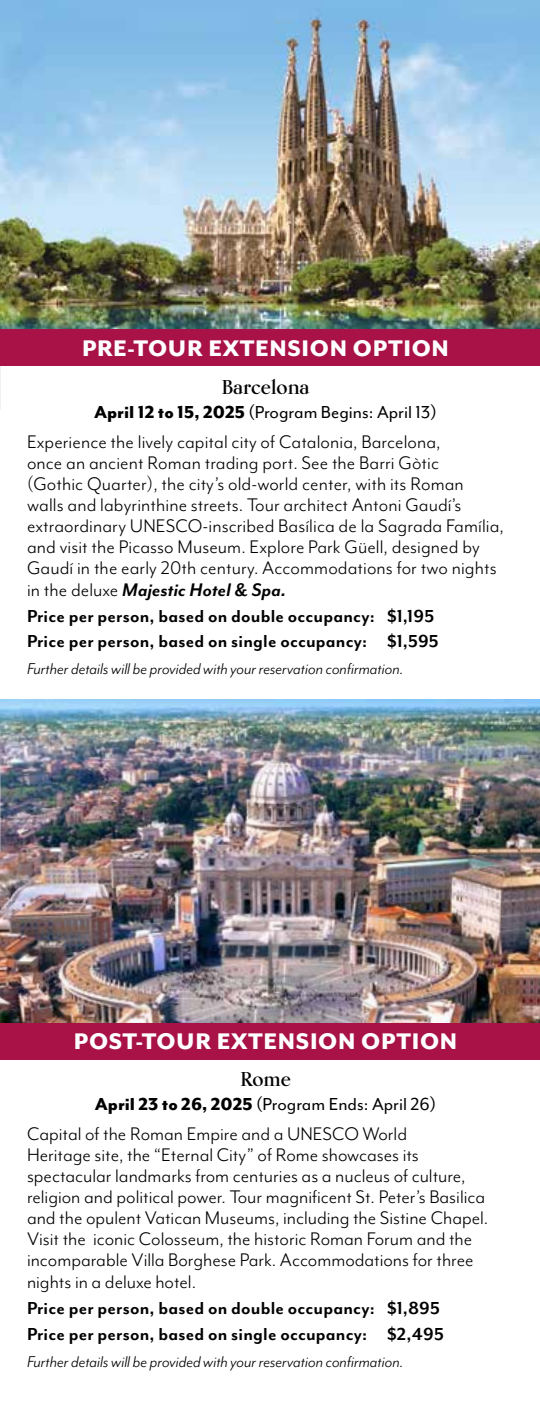
<style>
.page{position:relative;width:540px;height:1404px;background:#fff}
.page>*{position:absolute;margin:0;border:0;box-sizing:border-box;transform-origin:0 0}
.t1{font:800 26px "Mr Eaves Mod OT";letter-spacing:.025em;color:#fff}
.t2{font:21px/21.2px "Mr Eaves Mod OT";color:#000}
.t3{font:700 20px/25.6px "Mr Eaves Mod OT";letter-spacing:.01em;color:#000}
.t4{font:20px "Mr Eaves Mod OT";color:#000}
.t5{font:700 20px "Kumlien Pro";color:#000}
.t6{font:italic 18px "Mr Eaves Mod OT";color:#000}
.s1{font-weight:800}
.s2{font-weight:700;font-style:italic}
</style>
<div class="page">
<img style="left:0;top:0;width:1px;height:410px">
<img style="left:0;top:700px;width:540px;height:323px">
<div style="left:0;top:1023px;width:540px;height:36px;background:#a81246"></div>
<img style="left:0;top:0;width:540px;height:330px">
<div style="left:0;top:330px;width:540px;height:36px;background:#a81246"></div>
<p class="t1" style="left:82px;top:333px;width:368px">PRE‑TOUR EXTENSION OPTION</p>
<p class="t5" style="left:221px;top:374px;width:90px">Barcelona</p>
<p class="t4" style="left:94px;top:401px;width:344px"><span class="s1">April 12 to 15, 2025</span> (Program Begins: April 13)</p>
<p class="t2" style="left:27px;top:431px;width:478px">Experience the lively capital city of Catalonia, Barcelona,<br>once an ancient Roman trading port. See the Barri Gòtic<br>(Gothic Quarter), the city’s old‑world center, with its Roman walls and labyrinthine streets. Tour architect Antoni Gaudí’s extraordinary UNESCO-inscribed Basílica de la Sagrada Família, and visit the Picasso Museum. Explore Park Güell, designed by Gaudí in the early 20th century. Accommodations for two nights in the deluxe <span class="s2">Majestic Hotel &amp; Spa.</span></p>
<p class="t3" style="left:27px;top:603px;width:413px">Price per person, based on double occupancy: $1,195<br>Price per person, based on single occupancy: $1,595</p>
<p class="t6" style="left:27px;top:659px;width:378px">Further details will be provided with your reservation confirmation.</p>
<p class="t1" style="left:74px;top:1026px;width:385px">POST‑TOUR EXTENSION OPTION</p>
<p class="t5" style="left:240px;top:1067px;width:52px">Rome</p>
<p class="t4" style="left:95px;top:1093px;width:343px"><span class="s1">April 23 to 26, 2025</span> (Program Ends: April 26)</p>
<p class="t2" style="left:27px;top:1123px;width:463px">Capital of the Roman Empire and a UNESCO World<br>Heritage site, the “Eternal City” of Rome showcases its spectacular landmarks from centuries as a nucleus of culture, religion and political power. Tour magnificent St. Peter’s Basilica and the opulent Vatican Museums, including the Sistine Chapel.<br>Visit the iconic Colosseum, the historic Roman Forum and the incomparable Villa Borghese Park. Accommodations for three nights in a deluxe hotel.</p>
<p class="t3" style="left:27px;top:1295px;width:418px">Price per person, based on double occupancy: $1,895<br>Price per person, based on single occupancy: $2,495</p>
<p class="t6" style="left:27px;top:1351px;width:378px">Further details will be provided with your reservation confirmation.</p>
</div>
